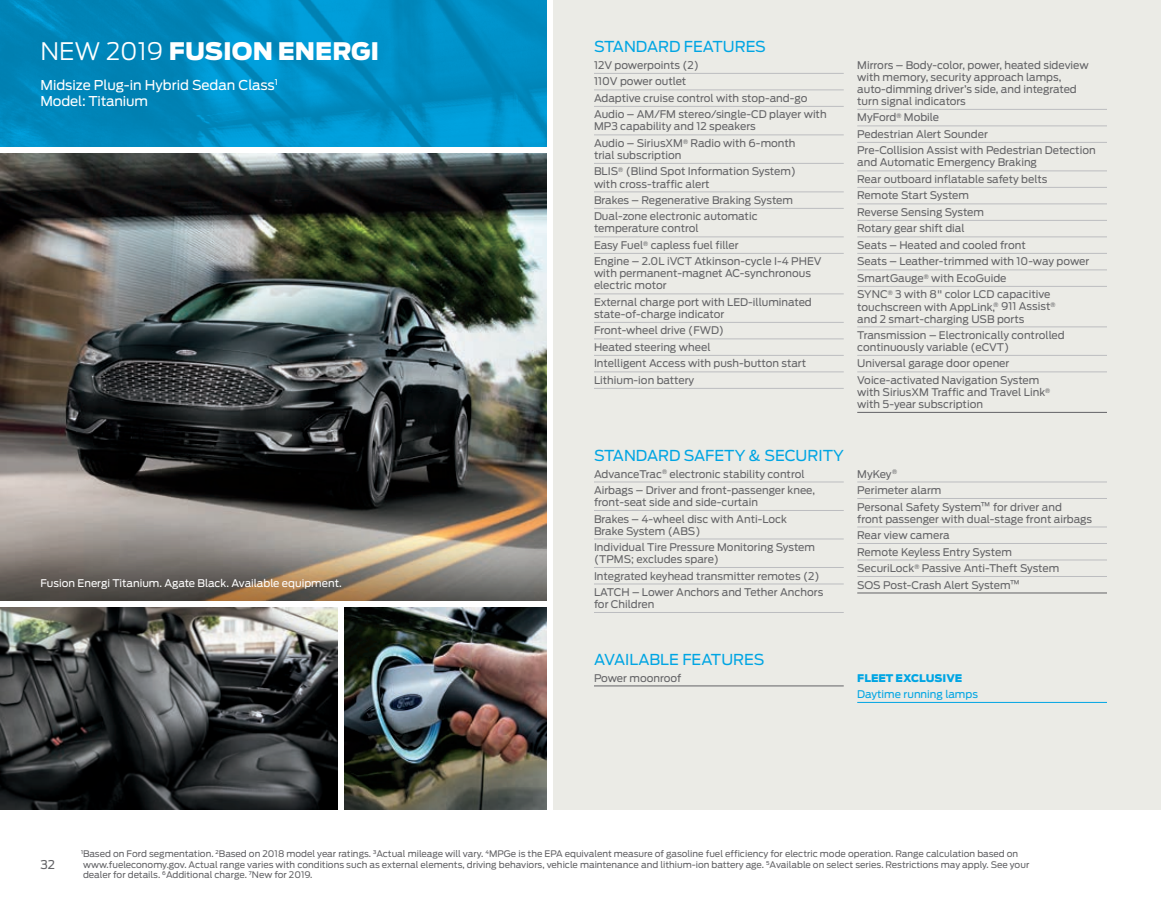
<style>
.page{position:relative;width:1161px;height:918px;background:#fff}
.page>*{position:absolute;margin:0;border:0;box-sizing:border-box;transform-origin:0 0}
.t1{font:900 24px "Ford Antenna";color:#fff}
.t2{font:15px "Ford Antenna";color:#00a5e3}
.t3{font:13.5px/16.5px "Ford Antenna";letter-spacing:-.005em;color:#fff}
.t4{font:12px "Ford Antenna";color:#636366}
.t5{font:10.5px/16.5px "Ford Antenna";color:#636366}
.t6{font:10.5px "Ford Antenna";color:#fff}
.t7{font:10.5px "Ford Antenna";color:#00a5e3}
.t8{font:900 10.5px "Ford Antenna";color:#00a5e3}
.t9{font:9px/10.5px "Ford Antenna";color:#636366}
.s1{font-weight:300}
.s2{font-size:9.3px}
</style>
<div class="page">
<div style="left:554px;top:0;width:607px;height:810px;background:#ebebe6"></div>
<img style="left:0;top:608px;width:338px;height:202px">
<img style="left:344px;top:608px;width:203px;height:202px">
<img style="left:0;top:153px;width:547px;height:292px">
<svg style="left:0;top:445px;width:547px;height:156px;background:#6f6860"></svg>
<img style="left:0;top:0;width:547px;height:147px">
<hr style="left:594px;top:482px;width:250px;height:1px;background:#bcbdc0">
<hr style="left:594px;top:510px;width:250px;height:1px;background:#bcbdc0">
<hr style="left:594px;top:539px;width:250px;height:1px;background:#bcbdc0">
<hr style="left:594px;top:567px;width:250px;height:1px;background:#bcbdc0">
<hr style="left:594px;top:584px;width:250px;height:1px;background:#bcbdc0">
<hr style="left:594px;top:612px;width:250px;height:1px;background:#bcbdc0">
<hr style="left:857px;top:482px;width:250px;height:1px;background:#bcbdc0">
<hr style="left:857px;top:498px;width:250px;height:1px;background:#bcbdc0">
<hr style="left:857px;top:527px;width:250px;height:1px;background:#bcbdc0">
<hr style="left:857px;top:543px;width:250px;height:1px;background:#bcbdc0">
<hr style="left:857px;top:560px;width:250px;height:1px;background:#bcbdc0">
<hr style="left:857px;top:576px;width:250px;height:1px;background:#bcbdc0">
<hr style="left:857px;top:593px;width:250px;height:1px;background:#636366">
<hr style="left:594px;top:73px;width:250px;height:1px;background:#bcbdc0">
<hr style="left:594px;top:90px;width:250px;height:1px;background:#bcbdc0">
<hr style="left:594px;top:106px;width:250px;height:1px;background:#bcbdc0">
<hr style="left:594px;top:135px;width:250px;height:1px;background:#bcbdc0">
<hr style="left:594px;top:163px;width:250px;height:1px;background:#bcbdc0">
<hr style="left:594px;top:192px;width:250px;height:1px;background:#bcbdc0">
<hr style="left:594px;top:208px;width:250px;height:1px;background:#bcbdc0">
<hr style="left:594px;top:237px;width:250px;height:1px;background:#bcbdc0">
<hr style="left:594px;top:253px;width:250px;height:1px;background:#bcbdc0">
<hr style="left:594px;top:294px;width:250px;height:1px;background:#bcbdc0">
<hr style="left:594px;top:322px;width:250px;height:1px;background:#bcbdc0">
<hr style="left:594px;top:339px;width:250px;height:1px;background:#bcbdc0">
<hr style="left:594px;top:355px;width:250px;height:1px;background:#bcbdc0">
<hr style="left:594px;top:372px;width:250px;height:1px;background:#bcbdc0">
<hr style="left:594px;top:388px;width:250px;height:1px;background:#bcbdc0">
<hr style="left:857px;top:109px;width:250px;height:1px;background:#bcbdc0">
<hr style="left:857px;top:126px;width:250px;height:1px;background:#bcbdc0">
<hr style="left:857px;top:142px;width:250px;height:1px;background:#bcbdc0">
<hr style="left:857px;top:171px;width:250px;height:1px;background:#bcbdc0">
<hr style="left:857px;top:187px;width:250px;height:1px;background:#bcbdc0">
<hr style="left:857px;top:204px;width:250px;height:1px;background:#bcbdc0">
<hr style="left:857px;top:220px;width:250px;height:1px;background:#bcbdc0">
<hr style="left:857px;top:237px;width:250px;height:1px;background:#bcbdc0">
<hr style="left:857px;top:253px;width:250px;height:1px;background:#bcbdc0">
<hr style="left:857px;top:270px;width:250px;height:1px;background:#bcbdc0">
<hr style="left:857px;top:286px;width:250px;height:1px;background:#bcbdc0">
<hr style="left:857px;top:327px;width:250px;height:1px;background:#bcbdc0">
<hr style="left:857px;top:355px;width:250px;height:1px;background:#bcbdc0">
<hr style="left:857px;top:372px;width:250px;height:1px;background:#bcbdc0">
<hr style="left:857px;top:412px;width:250px;height:1px;background:#636366">
<hr style="left:594px;top:686px;width:250px;height:1px;background:#636366">
<hr style="left:857px;top:702px;width:250px;height:1px;background:#00a5e3">
<h1 class="t1" style="left:40px;top:29px;width:340px"><span class="s1">NEW 2019</span> FUSION ENERGI</h1>
<p class="t3" style="left:40px;top:75px;width:239px">Midsize Plug-in Hybrid Sedan Class<sup>1<br></sup>Model: Titanium</p>
<p class="t6" style="left:40px;top:574px;width:303px">Fusion Energi Titanium. Agate Black. Available equipment.</p>
<h2 class="t2" style="left:594px;top:34px;width:173px">STANDARD FEATURES</h2>
<p class="t5" style="left:594px;top:56px;width:234px">12V powerpoints (2)<br>110V power outlet<br>Adaptive cruise control with stop-and-go<br>Audio – AM/FM stereo/single-CD player with</p>
<p class="t5" style="left:594px;top:117px;width:203px">MP3 capability and 12 speakers<br>Audio – SiriusXM<sup>®</sup> Radio with 6-month</p>
<p class="t5" style="left:594px;top:146px;width:204px">trial subscription<br>BLIS<sup>®</sup> (Blind Spot Information System)</p>
<p class="t5" style="left:594px;top:174px;width:201px">with cross-traffic alert<br>Brakes – Regenerative Braking System<br>Dual-zone electronic automatic</p>
<p class="t5" style="left:594px;top:219px;width:229px">temperature control<br>Easy Fuel<sup>®</sup> capless fuel filler<br>Engine – 2.0L iVCT Atkinson-cycle I-4 PHEV</p>
<p class="t5" style="left:594px;top:266px;width:219px;line-height:12px">with permanent-magnet AC-synchronous electric motor</p>
<p class="t5" style="left:594px;top:295px;width:219px;line-height:12px">External charge port with LED-illuminated state-of-charge indicator</p>
<p class="t5" style="left:594px;top:321px;width:214px">Front-wheel drive (FWD)<br>Heated steering wheel<br>Intelligent Access with push-button start<br>Lithium-ion battery</p>
<p class="t5" style="left:857px;top:58px;width:233px;line-height:12px">Mirrors – Body-color, power, heated sideview with memory, security approach lamps, auto-dimming driver’s side, and integrated turn signal indicators</p>
<p class="t5" style="left:857px;top:108px;width:240px">MyFord<sup>®</sup> Mobile<br>Pedestrian Alert Sounder<br>Pre-Collision Assist with Pedestrian Detection</p>
<p class="t5" style="left:857px;top:153px;width:234px">and Automatic Emergency Braking<br>Rear outboard inflatable safety belts<br>Remote Start System<br>Reverse Sensing System<br>Rotary gear shift dial<br>Seats – Heated and cooled front<br>Seats – Leather-trimmed with 10-way power<br>SmartGauge<sup>®</sup> with EcoGuide<br>SYNC<sup>®</sup> 3 with 8" color LCD capacitive</p>
<p class="t5" style="left:857px;top:299px;width:200px;line-height:12px">touchscreen with AppLink,<sup>®</sup> 911 Assist<sup>® </sup>and 2 smart-charging USB ports</p>
<p class="t5" style="left:857px;top:328px;width:209px;line-height:12px">Transmission – Electronically controlled continuously variable (eCVT)</p>
<p class="t5" style="left:857px;top:354px;width:184px">Universal garage door opener<br>Voice-activated Navigation System</p>
<p class="t5" style="left:857px;top:385px;width:195px;line-height:12px">with SiriusXM Traffic and Travel Link<sup>® </sup>with 5-year subscription</p>
<h2 class="t2" style="left:594px;top:443px;width:251px">STANDARD SAFETY &amp; SECURITY</h2>
<p class="t5" style="left:594px;top:464px;width:223px">AdvanceTrac<sup>®</sup> electronic stability control<br>Airbags – Driver and front-passenger knee,</p>
<p class="t5" style="left:594px;top:493px;width:194px">front-seat side and side-curtain<br>Brakes – 4-wheel disc with Anti-Lock</p>
<p class="t5" style="left:594px;top:521px;width:223px">Brake System (ABS)<br>Individual Tire Pressure Monitoring System</p>
<p class="t5" style="left:594px;top:550px;width:231px">(TPMS; excludes spare)<br>Integrated keyhead transmitter remotes (2)<br>LATCH – Lower Anchors and Tether Anchors</p>
<p class="t5" style="left:594px;top:595px;width:62px">for Children</p>
<p class="t5" style="left:857px;top:464px;width:206px">MyKey<sup>®<br></sup>Perimeter alarm<br>Personal Safety System<span class="s2">™</span> for driver and</p>
<p class="t5" style="left:857px;top:509px;width:236px">front passenger with dual-stage front airbags<br>Rear view camera<br>Remote Keyless Entry System<br>SecuriLock<sup>®</sup> Passive Anti-Theft System<br>SOS Post-Crash Alert System<span class="s2">™</span></p>
<h2 class="t2" style="left:594px;top:647px;width:172px">AVAILABLE FEATURES</h2>
<p class="t5" style="left:594px;top:668px;width:89px">Power moonroof</p>
<p class="t8" style="left:857px;top:668px;width:107px">FLEET EXCLUSIVE</p>
<p class="t7" style="left:857px;top:685px;width:122px">Daytime running lamps</p>
<p class="t4" style="left:40px;top:854px;width:16px">32</p>
<p class="t9" style="left:81px;top:848px;width:950px"><sup>1</sup>Based on Ford segmentation. <sup>2</sup>Based on 2018 model year ratings. <sup>3</sup>Actual mileage will vary. <sup>4</sup>MPGe is the EPA equivalent measure of gasoline fuel efficiency for electric mode operation. Range calculation based on www.fueleconomy.gov. Actual range varies with conditions such as external elements, driving behaviors, vehicle maintenance and lithium-ion battery age. <sup>5</sup>Available on select series. Restrictions may apply. See your dealer for details. <sup>6</sup>Additional charge. <sup>7</sup>New for 2019.</p>
</div>
